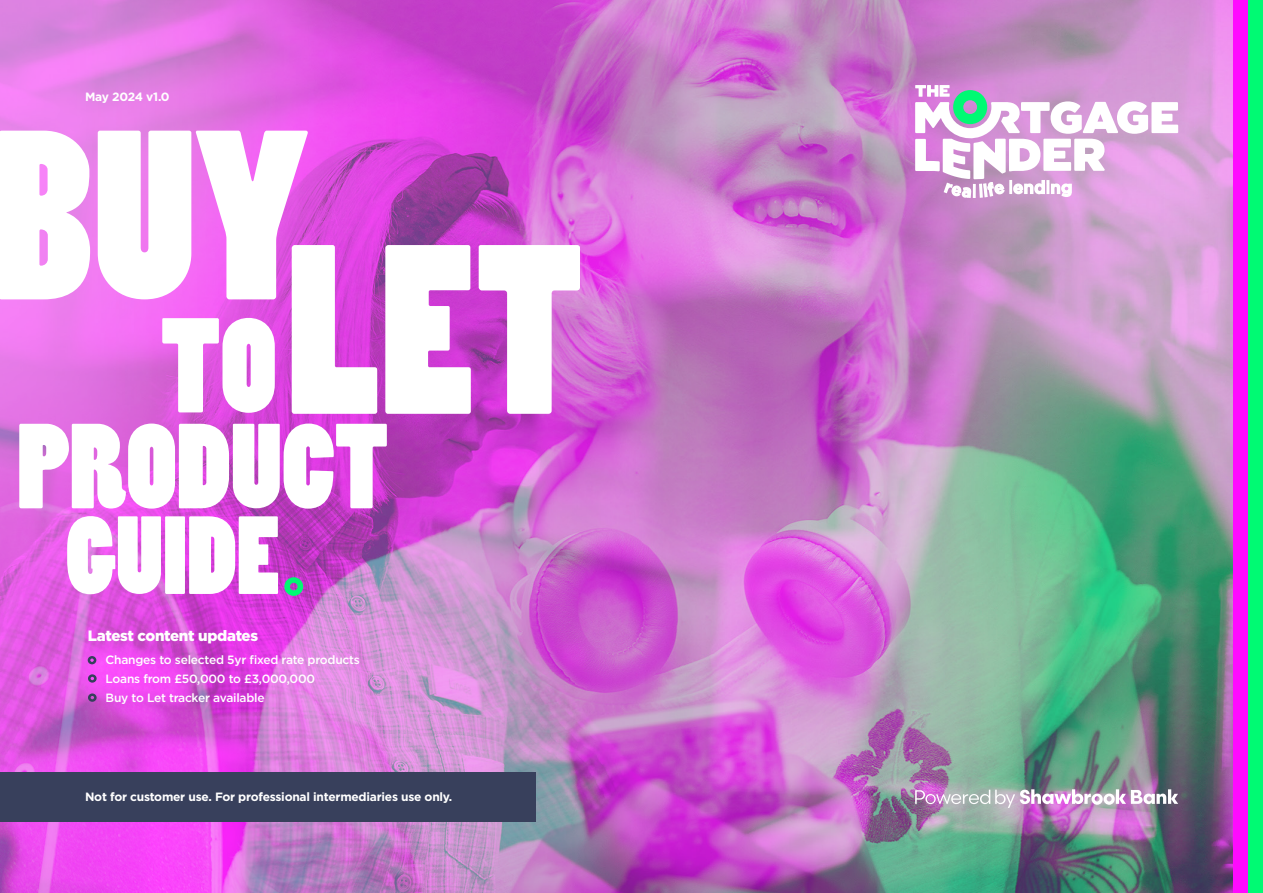
<style>
.page{position:relative;width:1263px;height:893px;background:#fff}
.page>*{position:absolute;margin:0;border:0;box-sizing:border-box;transform-origin:0 0}
.Title_1{font:225px "Poplar Std";color:#fff}
.Title_1-2{font:125.7px "Poplar Std";color:#fff}
.Title_1-3{font:112.65px "Poplar Std";color:#fff}
.Title_1-4{font:103.5px "Poplar Std";color:#fff}
.Title_2{font:900 15px "Gotham";letter-spacing:-.02em;color:#fff}
.Title_2-2{font:500 12px "Gotham";letter-spacing:-.02em;color:#fff}
.Title_2-3{font:700 12px "Gotham";letter-spacing:-.02em;color:#fff}
</style>
<div class="page">
<img style="left:0;top:0;width:1233px;height:893px">
<svg style="left:88px;top:656px;width:8px;height:8px"></svg>
<img style="left:915px;top:789px;width:263px;height:19px">
<div style="left:0;top:772px;width:536px;height:50px;background:#38405c"></div>
<svg style="left:915px;top:85px;width:263px;height:157px"></svg>
<svg style="left:284px;top:577px;width:19px;height:19px"></svg>
<div style="left:1233px;top:0;width:15px;height:893px;background:#ff0aff"></div>
<div style="left:1248px;top:0;width:15px;height:893px;background:#00fa73"></div>
<svg style="left:88px;top:674px;width:9px;height:9px"></svg>
<svg style="left:88px;top:693px;width:9px;height:9px"></svg>
<p class="Title_2-3" style="left:85px;top:89px;width:86px">May 2024 v1.0</p>
<p class="Title_1" style="left:-5px;top:93px;width:314px">BUY</p>
<p class="Title_1-2" style="left:160px;top:297px;width:118px">TO</p>
<p class="Title_1" style="left:287px;top:207px;width:298px">LET</p>
<p class="Title_1-3" style="left:17px;top:405px;width:373px">PRODUCT</p>
<p class="Title_1-4" style="left:66px;top:499px;width:216px">GUIDE</p>
<p class="Title_2" style="left:88px;top:626px;width:172px">Latest content updates</p>
<p class="Title_2-2" style="left:106px;top:652px;width:256px">Changes to selected 5yr fixed rate products</p>
<p class="Title_2-2" style="left:106px;top:671px;width:211px">Loans from £50,000 to £3,000,000</p>
<p class="Title_2-2" style="left:106px;top:690px;width:160px">Buy to Let tracker available</p>
<p class="Title_2-3" style="left:85px;top:789px;width:369px">Not for customer use. For professional intermediaries use only.</p>
</div>
